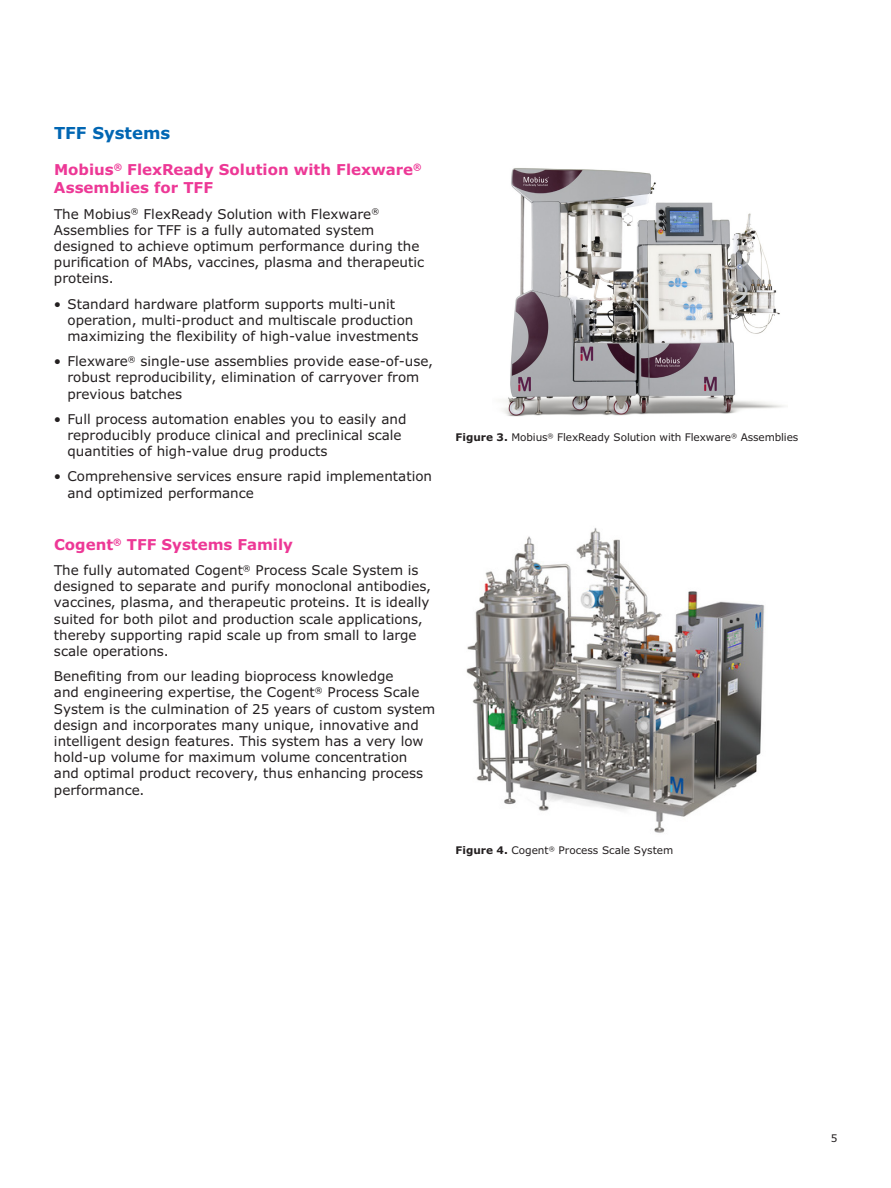
<style>
.page{position:relative;width:891px;height:1188px;background:#fff}
.page>*{position:absolute;margin:0;border:0;box-sizing:border-box;transform-origin:0 0}
.t1{font:700 16.5px "Verdana Pro";color:#0166b3}
.t2{font:700 15px/18px "Verdana Pro";color:#ed3896}
.t3{font:13.5px/16.2px "Verdana Pro";color:#231f20}
.t4{font:10.5px "Verdana Pro";letter-spacing:-.01em;color:#231f20}
.s1{font-weight:700}
</style>
<div class="page">
<img style="left:503px;top:168px;width:281px;height:249px">
<img style="left:466px;top:528px;width:299px;height:305px">
<p class="t1" style="left:54px;top:123px;width:118px">TFF Systems</p>
<p class="t2" style="left:54px;top:161px;width:369px">Mobius<sup>®</sup> FlexReady Solution with Flexware<sup>®<br></sup>Assemblies for TFF</p>
<p class="t3" style="left:54px;top:206px;width:372px">The Mobius<sup>®</sup> FlexReady Solution with Flexware<sup>® </sup>Assemblies for TFF is a fully automated system designed to achieve optimum performance during the purification of MAbs, vaccines, plasma and therapeutic proteins.</p>
<p class="t3" style="left:67px;top:296px;width:353px;text-indent:-14px">• Standard hardware platform supports multi-unit operation, multi-product and multiscale production maximizing the flexibility of high-value investments</p>
<p class="t3" style="left:67px;top:353px;width:367px;text-indent:-14px">• Flexware<sup>®</sup> single-use assemblies provide ease-of-use, robust reproducibility, elimination of carryover from previous batches</p>
<p class="t3" style="left:67px;top:411px;width:340px;text-indent:-14px">• Full process automation enables you to easily and reproducibly produce clinical and preclinical scale quantities of high-value drug products</p>
<p class="t3" style="left:67px;top:469px;width:366px;text-indent:-14px">• Comprehensive services ensure rapid implementation and optimized performance</p>
<p class="t2" style="left:54px;top:536px;width:240px">Cogent<sup>®</sup> TFF Systems Family</p>
<p class="t3" style="left:54px;top:562px;width:379px">The fully automated Cogent<sup>®</sup> Process Scale System is designed to separate and purify monoclonal antibodies, vaccines, plasma, and therapeutic proteins. It is ideally suited for both pilot and production scale applications, thereby supporting rapid scale up from small to large scale operations.</p>
<p class="t3" style="left:54px;top:668px;width:383px">Benefiting from our leading bioprocess knowledge<br>and engineering expertise, the Cogent<sup>®</sup> Process Scale System is the culmination of 25 years of custom system design and incorporates many unique, innovative and intelligent design features. This system has a very low hold-up volume for maximum volume concentration and optimal product recovery, thus enhancing process performance.</p>
<p class="t4" style="left:456px;top:431px;width:344px"><span class="s1">Figure 3.</span> Mobius<sup>®</sup> FlexReady Solution with Flexware<sup>®</sup> Assemblies</p>
<p class="t4" style="left:456px;top:844px;width:219px"><span class="s1">Figure 4.</span> Cogent<sup>®</sup> Process Scale System</p>
<p class="t4" style="left:831px;top:1131px;width:8px">5</p>
</div>
